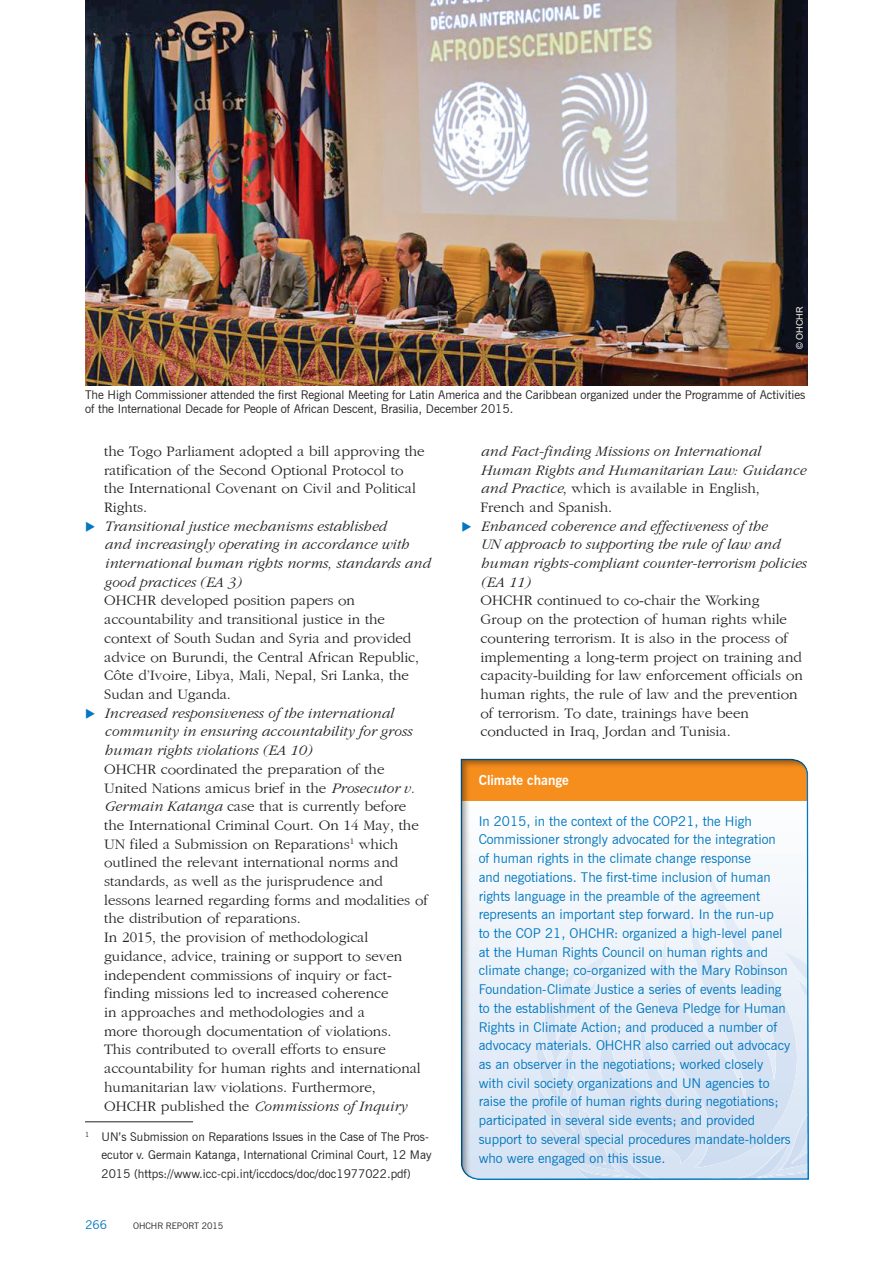
<style>
.page{position:relative;width:893px;height:1263px;background:#fff}
.page>*{position:absolute;margin:0;border:0;box-sizing:border-box;transform-origin:0 0}
.t1{font:15px/18.8px "Gatineau Plain";color:#231f20}
.t2{font:italic 15px/18.8px "Gatineau";color:#231f20}
.t3{font:13.5px/18.8px "News Gothic BT";color:#0077c0}
.t4{font:700 13.5px "News Gothic BT";color:#fff}
.t5{font:12px/18.8px "News Gothic BT";color:#231f20}
.t6{font:12px "News Gothic BT";color:#0077c0}
.t7{font:9px "News Gothic BT";color:#231f20}
.t8{font:9px "Arial";color:#fff}
.s1{color:#0077c0}
.s2{font-family:"Gatineau";font-style:italic}
.s3{font-family:"Gatineau Plain";font-style:normal}
</style>
<div class="page">
<div style="left:460px;top:759px;width:349px;height:423px;background:#231f20;opacity:.4"></div>
<hr style="left:85px;top:1121px;width:108px;height:1px;background:#231f20">
<img style="left:85px;top:0;width:723px;height:386px">
<p class="t8" style="left:794px;top:349px;width:44px;rotate:-90deg">© OHCHR</p>
<p class="t5" style="left:85px;top:387px;width:722px;line-height:14.4px">The High Commissioner attended the first Regional Meeting for Latin America and the Caribbean organized under the Programme of Activities of the International Decade for People of African Descent, Brasilia, December 2015.</p>
<p class="t1" style="left:104px;top:442px;width:322px">the Togo Parliament adopted a bill approving the ratification of the Second Optional Protocol to the International Covenant on Civil and Political Rights.</p>
<p class="t2" style="left:104px;top:517px;width:328px;text-indent:-19px"><span class="s1">◆</span> Transitional justice mechanisms established<br>and increasingly operating in accordance with international human rights norms, standards and good practices (EA 3)</p>
<p class="t1" style="left:104px;top:592px;width:316px">OHCHR developed position papers on accountability and transitional justice in the context of South Sudan and Syria and provided advice on Burundi, the Central African Republic, Côte d’Ivoire, Libya, Mali, Nepal, Sri Lanka, the Sudan and Uganda.</p>
<p class="t2" style="left:104px;top:704px;width:309px;text-indent:-19px"><span class="s1">◆</span> Increased responsiveness of the international community in ensuring accountability for gross human rights violations (EA 10)</p>
<p class="t1" style="left:104px;top:760px;width:325px">OHCHR coordinated the preparation of the United Nations amicus brief in the <span class="s2">Prosecutor v.<br>Germain Katanga</span> case that is currently before the International Criminal Court. On 14 May, the UN filed a Submission on Reparations<sup>1</sup> which outlined the relevant international norms and standards, as well as the jurisprudence and lessons learned regarding forms and modalities of the distribution of reparations.<br>In 2015, the provision of methodological guidance, advice, training or support to seven independent commissions of inquiry or fact&shy;finding missions led to increased coherence<br>in approaches and methodologies and a<br>more thorough documentation of violations.<br>This contributed to overall efforts to ensure accountability for human rights and international humanitarian law violations. Furthermore,</p>
<p class="t2" style="left:104px;top:1097px;width:304px"><span class="s3">OHCHR published the</span> Commissions of Inquiry</p>
<p class="t5" style="left:102px;top:1127px;width:331px;text-indent:-16px"><sup>1</sup> UN’s Submission on Reparations Issues in the Case of The Pros&shy;ecutor v. Germain Katanga, International Criminal Court, 12 May<br>2015 (https://www.icc-cpi.int/iccdocs/doc/doc1977022.pdf)</p>
<p class="t6" style="left:85px;top:1217px;width:23px">266</p>
<p class="t7" style="left:133px;top:1220px;width:92px">OHCHR REPORT 2015</p>
<p class="t2" style="left:480px;top:442px;width:327px">and Fact-finding Missions on International<br>Human Rights and Humanitarian Law: Guidance</p>
<p class="t1" style="left:480px;top:479px;width:281px"><span class="s2">and Practice</span>, which is available in English,<br>French and Spanish.</p>
<p class="t2" style="left:480px;top:517px;width:327px;text-indent:-19px"><span class="s1">◆</span> Enhanced coherence and effectiveness of the<br>UN approach to supporting the rule of law and human rights-compliant counter-terrorism policies (EA 11)</p>
<p class="t1" style="left:480px;top:592px;width:324px">OHCHR continued to co-chair the Working Group on the protection of human rights while countering terrorism. It is also in the process of implementing a long-term project on training and capacity-building for law enforcement officials on human rights, the rule of law and the prevention of terrorism. To date, trainings have been conducted in Iraq, Jordan and Tunisia.</p>
<p class="t4" style="left:479px;top:772px;width:92px">Climate change</p>
<p class="t3" style="left:479px;top:811px;width:314px">In 2015, in the context of the COP21, the High Commissioner strongly advocated for the integration<br>of human rights in the climate change response<br>and negotiations. The first-time inclusion of human rights language in the preamble of the agreement represents an important step forward. In the run-up<br>to the COP 21, OHCHR: organized a high-level panel at the Human Rights Council on human rights and climate change; co-organized with the Mary Robinson Foundation-Climate Justice a series of events leading to the establishment of the Geneva Pledge for Human Rights in Climate Action; and produced a number of advocacy materials. OHCHR also carried out advocacy as an observer in the negotiations; worked closely with civil society organizations and UN agencies to raise the profile of human rights during negotiations; participated in several side events; and provided support to several special procedures mandate-holders who were engaged on this issue.</p>
</div>
